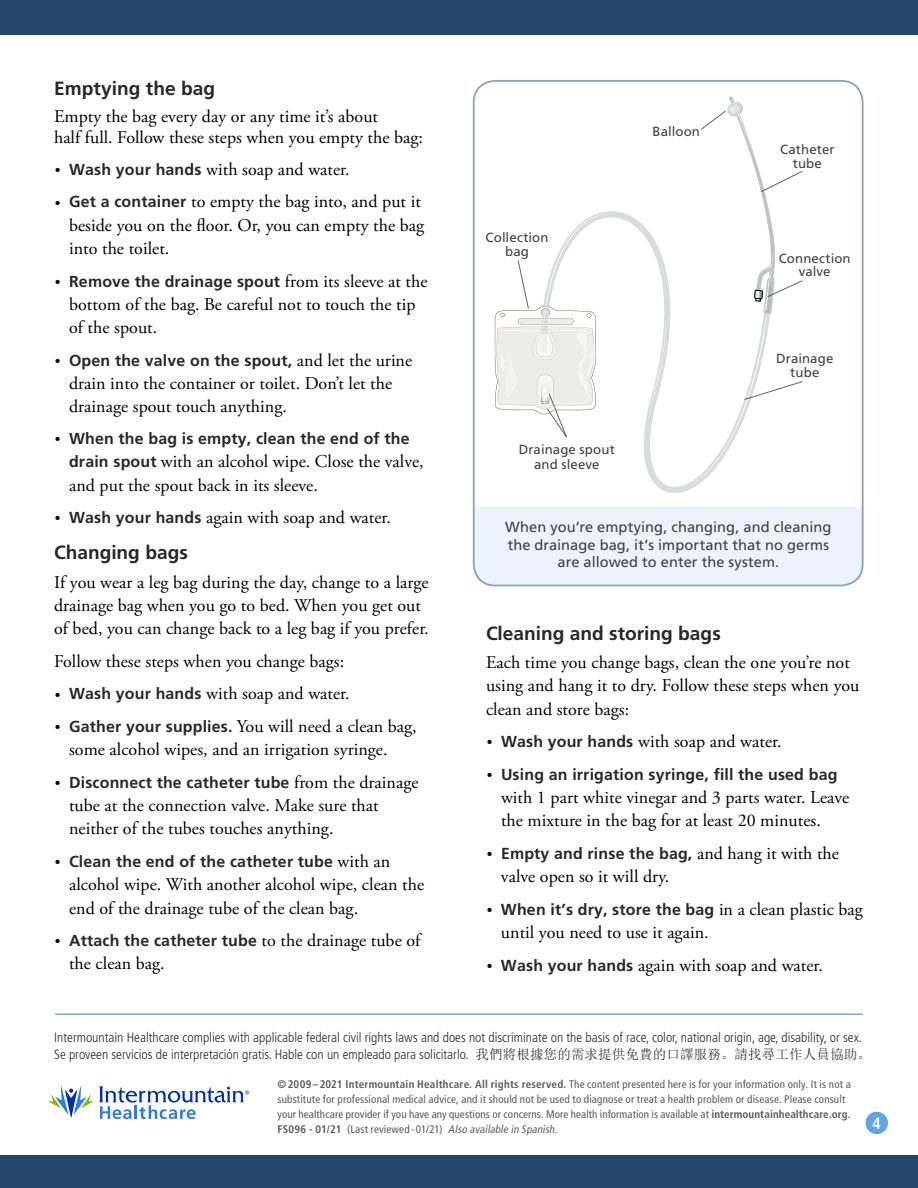
<style>
.page{position:relative;width:918px;height:1188px;background:#fff}
.page>*{position:absolute;margin:0;border:0;box-sizing:border-box;transform-origin:0 0}
.Level_2__h3{font:700 19.2px "Frutiger LT Std";color:#292829}
.Main__p{font:18px/23.2px "Adobe Garamond Pro";color:#000}
.Main_tight_1{font:18px/21px "Adobe Garamond Pro";color:#000}
.t1{font:700 condensed 16.2px "Frutiger LT Std";color:#fff}
.t2{font:700 15.9px "Frutiger LT Std";letter-spacing:.01em;color:#292829}
.sentence_case_-_cntr{font:14.7px/17.7px "Frutiger LT Std";letter-spacing:.005em;color:#414042;text-align:center}
.t3{font:300 condensed 13.5px/16.5px "Frutiger LT Std";color:#292829}
.Illustration_labels{font:13.2px/14.7px "Frutiger LT Std";letter-spacing:.01em;color:#414042;text-align:center}
.Footer___h6{font:condensed 10.95px/15px "Frutiger LT Std";letter-spacing:.01em;color:#58595b}
.s1{font-size:15px}
.s2{font-family:"Frutiger LT Std";font-weight:700;font-size:15.9px;color:#292829}
.s3{font-family:"Adobe Garamond Pro";font-weight:400;font-size:15px;color:#000}
.s4{font-family:"Adobe Garamond Pro";font-weight:400;font-size:18px;color:#000}
.s5{font-family:"Sim Sun";font-weight:400;font-stretch:normal}
.s6{font-weight:700}
.s7{font-style:italic;color:#5d5d60}
</style>
<div class="page">
<div style="left:866px;top:1112px;width:22px;height:22px;background:#61a4e4;border-radius:50%"></div>
<div style="left:0;top:0;width:918px;height:35px;background:#25476e"></div>
<div style="left:0;top:1156px;width:918px;height:32px;background:#25476e"></div>
<hr style="left:55px;top:1014px;width:808px;height:1px;background:#6baae6">
<svg style="left:49px;top:1086px;width:44px;height:31px"></svg>
<svg style="left:99px;top:1086px;width:150px;height:33px"></svg>
<div style="left:473px;top:506px;width:390px;height:78px;background:#ecf3fc"></div>
<div style="left:473px;top:80px;width:391px;height:506px;border:2px solid #899fc5;border-radius:22px"></div>
<svg style="left:597px;top:211px;width:100px;height:282px"></svg>
<svg style="left:646px;top:322px;width:20px;height:116px"></svg>
<svg style="left:691px;top:97px;width:112px;height:388px"></svg>
<svg style="left:495px;top:214px;width:108px;height:224px"></svg>
<p class="Level_2__h3" style="left:54px;top:77px;width:163px">Emptying the bag</p>
<p class="Main_tight_1" style="left:54px;top:106px;width:370px">Empty the bag every day or any time it’s about<br>half full. Follow these steps when you empty the bag:</p>
<p class="Main__p" style="left:55px;top:158px;width:296px"><span class="s1">•</span> <span class="s2">Wash your hands</span> with soap and water.</p>
<p class="Main__p" style="left:69px;top:191px;width:357px;text-indent:-14px"><span class="s1">•</span> <span class="s2">Get a container</span> to empty the bag into, and put it beside you on the floor. Or, you can empty the bag into the toilet.</p>
<p class="t2" style="left:55px;top:272px;width:374px"><span class="s3">•</span> Remove the drainage spout <span class="s4">from its sleeve at the</span></p>
<p class="Main__p" style="left:69px;top:293px;width:348px">bottom of the bag. Be careful not to touch the tip of the spout.</p>
<p class="t2" style="left:55px;top:351px;width:359px"><span class="s3">•</span> Open the valve on the spout, <span class="s4">and let the urine</span></p>
<p class="Main__p" style="left:69px;top:372px;width:325px">drain into the container or toilet. Don’t let the drainage spout touch anything.</p>
<p class="t2" style="left:55px;top:429px;width:356px"><span class="s3">•</span> When the bag is empty, clean the end of the</p>
<p class="Main__p" style="left:69px;top:451px;width:356px"><span class="s2">drain spout</span> with an alcohol wipe. Close the valve, and put the spout back in its sleeve.</p>
<p class="Main__p" style="left:55px;top:507px;width:338px"><span class="s1">•</span> <span class="s2">Wash your hands</span> again with soap and water.</p>
<p class="Level_2__h3" style="left:54px;top:541px;width:135px">Changing bags</p>
<p class="Main__p" style="left:54px;top:571px;width:376px">If you wear a leg bag during the day, change to a large drainage bag when you go to bed. When you get out of bed, you can change back to a leg bag if you prefer.</p>
<p class="Main__p" style="left:54px;top:650px;width:292px">Follow these steps when you change bags:</p>
<p class="Main__p" style="left:55px;top:683px;width:296px"><span class="s1">•</span> <span class="s2">Wash your hands</span> with soap and water.</p>
<p class="Main__p" style="left:69px;top:715px;width:349px;text-indent:-14px"><span class="s1">•</span> <span class="s2">Gather your supplies.</span> You will need a clean bag, some alcohol wipes, and an irrigation syringe.</p>
<p class="t2" style="left:55px;top:773px;width:365px"><span class="s3">•</span> Disconnect the catheter tube <span class="s4">from the drainage</span></p>
<p class="Main__p" style="left:69px;top:795px;width:311px">tube at the connection valve. Make sure that neither of the tubes touches anything.</p>
<p class="t2" style="left:55px;top:852px;width:337px"><span class="s3">•</span> Clean the end of the catheter tube <span class="s4">with an</span></p>
<p class="Main__p" style="left:69px;top:874px;width:357px">alcohol wipe. With another alcohol wipe, clean the end of the drainage tube of the clean bag.</p>
<p class="t2" style="left:55px;top:931px;width:367px"><span class="s3">•</span> Attach the catheter tube <span class="s4">to the drainage tube of</span></p>
<p class="Main__p" style="left:69px;top:953px;width:97px">the clean bag.</p>
<p class="Illustration_labels" style="left:486px;top:231px;width:64px;line-height:14px">Collection bag</p>
<p class="Illustration_labels" style="left:653px;top:124px;width:49px">Balloon</p>
<p class="Illustration_labels" style="left:519px;top:442px;width:98px">Drainage spout and sleeve</p>
<p class="Illustration_labels" style="left:780px;top:142px;width:56px">Catheter tube</p>
<p class="Illustration_labels" style="left:779px;top:252px;width:73px;line-height:13.2px">Connection valve</p>
<p class="Illustration_labels" style="left:776px;top:351px;width:59px">Drainage tube</p>
<p class="sentence_case_-_cntr" style="left:505px;top:518px;width:328px">When you’re emptying, changing, and cleaning the drainage bag, it’s important that no germs are allowed to enter the system.</p>
<p class="Level_2__h3" style="left:486px;top:622px;width:236px">Cleaning and storing bags</p>
<p class="Main__p" style="left:486px;top:651px;width:375px">Each time you change bags, clean the one you’re not using and hang it to dry. Follow these steps when you clean and store bags:</p>
<p class="Main__p" style="left:487px;top:731px;width:296px"><span class="s1">•</span> <span class="s2">Wash your hands</span> with soap and water.</p>
<p class="t2" style="left:487px;top:765px;width:352px"><span class="s3">•</span> Using an irrigation syringe, fill the used bag</p>
<p class="Main__p" style="left:501px;top:786px;width:350px">with 1 part white vinegar and 3 parts water. Leave the mixture in the bag for at least 20 minutes.</p>
<p class="t2" style="left:487px;top:844px;width:354px"><span class="s3">•</span> Empty and rinse the bag, <span class="s4">and hang it with the</span></p>
<p class="Main__p" style="left:501px;top:866px;width:170px">valve open so it will dry.</p>
<p class="t2" style="left:487px;top:900px;width:378px"><span class="s3">•</span> When it’s dry, store the bag <span class="s4">in a clean plastic bag</span></p>
<p class="Main__p" style="left:501px;top:921px;width:209px">until you need to use it again.</p>
<p class="Main__p" style="left:487px;top:954px;width:338px"><span class="s1">•</span> <span class="s2">Wash your hands</span> again with soap and water.</p>
<p class="t3" style="left:54px;top:1029px;width:818px">Intermountain Healthcare complies with applicable federal civil rights laws and does not discriminate on the basis of race, color, national origin, age, disability, or sex.<br>Se proveen servicios de interpretación gratis. Hable con un empleado para solicitarlo. <span class="s5">我們將根據您的需求提供免費的口譯服務。請找尋工作人員協助。</span></p>
<p class="Footer___h6" style="left:278px;top:1077px;width:575px"><span class="s6">©2009–2021 Intermountain Healthcare. All rights reserved.</span> The content presented here is for your information only. It is not a substitute for professional medical advice, and it should not be used to diagnose or treat a health problem or disease. Please consult your healthcare provider if you have any questions or concerns. More health information is available at <span class="s6">intermountainhealthcare.org.<br>FS096 - 01/21</span> (Last reviewed - 01/21) <span class="s7">Also available in Spanish.</span></p>
<p class="t1" style="left:873px;top:1113px;width:10px">4</p>
</div>
